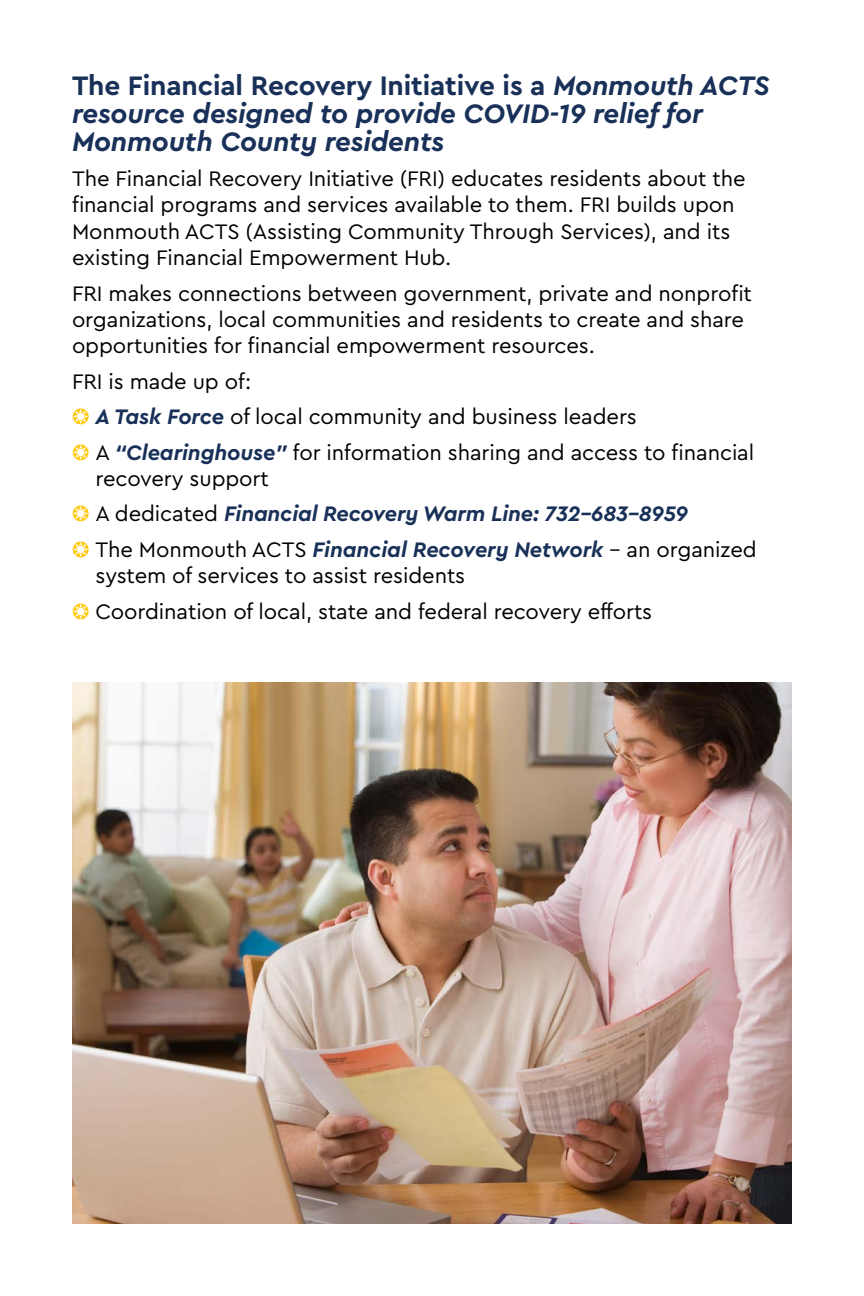
<style>
.page{position:relative;width:864px;height:1296px;background:#fff}
.page>*{position:absolute;margin:0;border:0;box-sizing:border-box;transform-origin:0 0}
.t1{font:italic 700 28px/28px "Cera Pro";letter-spacing:-.005em;color:#193058}
.t2{font:22px/26.4px "Cera Pro";letter-spacing:-.005em;color:#000}
.t3{font:italic 700 22px/35.4px "Cera Pro";letter-spacing:-.01em;color:#193058}
.s1{font-style:normal}
.s2{font-weight:700;font-style:italic;color:#193058}
.s3{font-weight:400;font-style:normal;color:#000}
</style>
<div class="page">
<img style="left:72px;top:683px;width:720px;height:541px">
<p class="t1" style="left:72px;top:70px;width:699px"><span class="s1">The Financial Recovery Initiative is a</span> Monmouth ACTS resource designed to provide COVID-19 relief for<br>Monmouth County residents</p>
<p class="t2" style="left:72px;top:164px;width:675px">The Financial Recovery Initiative (FRI) educates residents about the financial programs and services available to them. FRI builds upon Monmouth ACTS (Assisting Community Through Services), and its existing Financial Empowerment Hub.</p>
<p class="t2" style="left:72px;top:279px;width:682px">FRI makes connections between government, private and nonprofit organizations, local communities and residents to create and share opportunities for financial empowerment resources.</p>
<p class="t2" style="left:95px;top:363px;width:660px;line-height:35.4px;text-indent:-23px">FRI is made up of:<br><span class="s2">A Task Force</span> of local community and business leaders<br>A <span class="s2">“Clearinghouse”</span> for information sharing and access to financial</p>
<p class="t3" style="left:95px;top:460px;width:663px"><span class="s3">recovery support<br>A dedicated</span> Financial Recovery Warm Line: 732-683-8959<br><span class="s3">The Monmouth ACTS</span> Financial Recovery Network <span class="s3">– an organized</span></p>
<p class="t2" style="left:95px;top:557px;width:558px;line-height:35.4px">system of services to assist residents<br>Coordination of local, state and federal recovery efforts</p>
</div>
